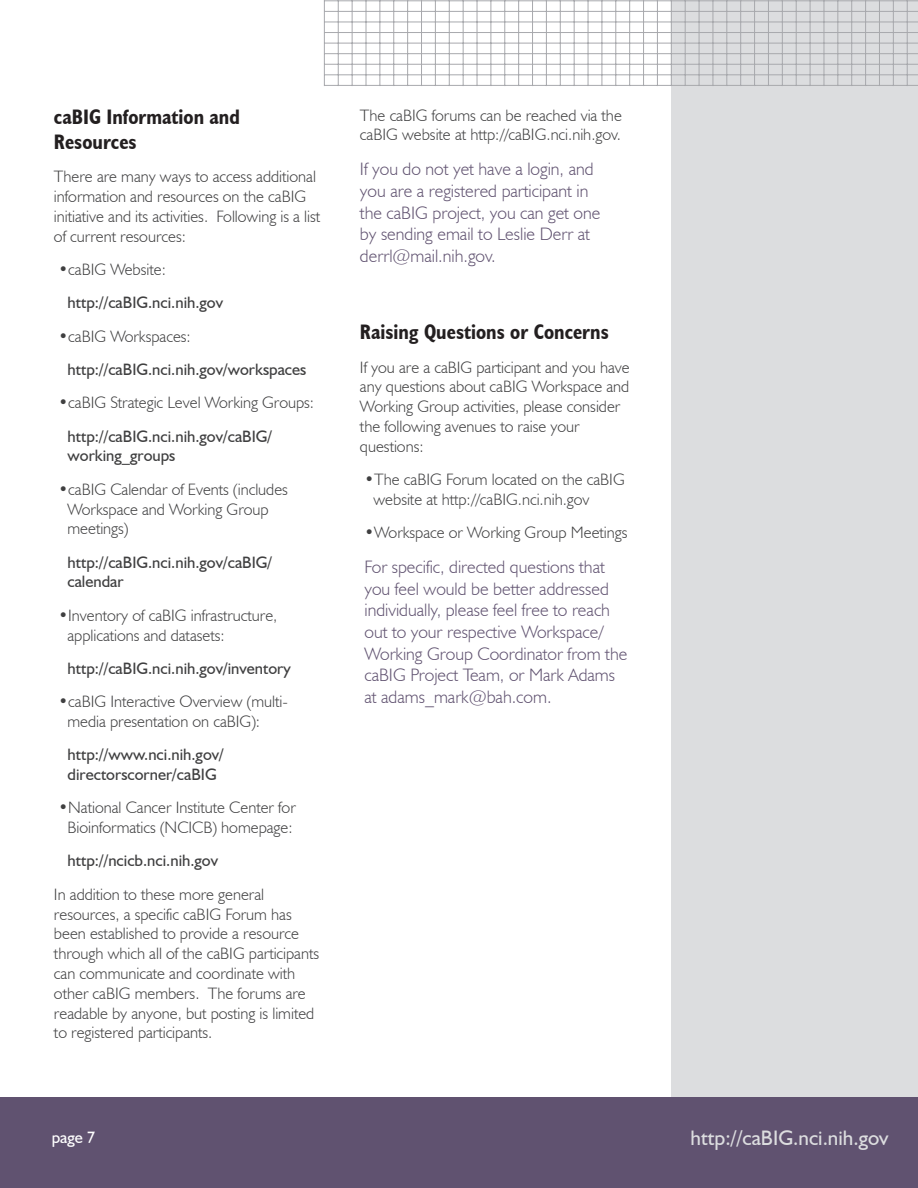
<style>
.page{position:relative;width:918px;height:1188px;background:#fff}
.page>*{position:absolute;margin:0;border:0;box-sizing:border-box;transform-origin:0 0}
.t1{font:700 condensed 21px/25.2px "Humanist 521 BT";color:#231f20}
.t2{font:21px "Humanist 521 BT";color:#dcdddf}
.t3{font:300 18px/21.6px "Humanist 521 BT";color:#605270}
.t4{font:300 16.5px/19.8px "Humanist 521 BT";color:#3f3f40}
.t5{font:16.5px/19.8px "Humanist 521 BT";color:#3f3f40}
.t6{font:16.5px "Humanist 521 BT";color:#fff}
</style>
<div class="page">
<div style="left:671px;top:0;width:247px;height:1119px;background:#dcdddf"></div>
<hr style="left:324px;top:0;width:1px;height:86px;background:#a8a9ad">
<hr style="left:338px;top:0;width:1px;height:86px;background:#a8a9ad">
<hr style="left:352px;top:0;width:1px;height:86px;background:#a8a9ad">
<hr style="left:366px;top:0;width:1px;height:86px;background:#a8a9ad">
<hr style="left:380px;top:0;width:1px;height:86px;background:#a8a9ad">
<hr style="left:393px;top:0;width:1px;height:86px;background:#a8a9ad">
<hr style="left:407px;top:0;width:1px;height:86px;background:#a8a9ad">
<hr style="left:421px;top:0;width:1px;height:86px;background:#a8a9ad">
<hr style="left:435px;top:0;width:1px;height:86px;background:#a8a9ad">
<hr style="left:449px;top:0;width:1px;height:86px;background:#a8a9ad">
<hr style="left:463px;top:0;width:1px;height:86px;background:#a8a9ad">
<hr style="left:477px;top:0;width:1px;height:86px;background:#a8a9ad">
<hr style="left:491px;top:0;width:1px;height:86px;background:#a8a9ad">
<hr style="left:504px;top:0;width:1px;height:86px;background:#a8a9ad">
<hr style="left:518px;top:0;width:1px;height:86px;background:#a8a9ad">
<hr style="left:532px;top:0;width:1px;height:86px;background:#a8a9ad">
<hr style="left:546px;top:0;width:1px;height:86px;background:#a8a9ad">
<hr style="left:560px;top:0;width:1px;height:86px;background:#a8a9ad">
<hr style="left:574px;top:0;width:1px;height:86px;background:#a8a9ad">
<hr style="left:588px;top:0;width:1px;height:86px;background:#a8a9ad">
<hr style="left:602px;top:0;width:1px;height:86px;background:#a8a9ad">
<hr style="left:615px;top:0;width:1px;height:86px;background:#a8a9ad">
<hr style="left:629px;top:0;width:1px;height:86px;background:#a8a9ad">
<hr style="left:643px;top:0;width:1px;height:86px;background:#a8a9ad">
<hr style="left:657px;top:0;width:1px;height:86px;background:#a8a9ad">
<hr style="left:671px;top:0;width:1px;height:86px;background:#a8a9ad">
<hr style="left:685px;top:0;width:1px;height:86px;background:#a8a9ad">
<hr style="left:699px;top:0;width:1px;height:86px;background:#a8a9ad">
<hr style="left:713px;top:0;width:1px;height:86px;background:#a8a9ad">
<hr style="left:726px;top:0;width:1px;height:86px;background:#a8a9ad">
<hr style="left:740px;top:0;width:1px;height:86px;background:#a8a9ad">
<hr style="left:754px;top:0;width:1px;height:86px;background:#a8a9ad">
<hr style="left:768px;top:0;width:1px;height:86px;background:#a8a9ad">
<hr style="left:782px;top:0;width:1px;height:86px;background:#a8a9ad">
<hr style="left:796px;top:0;width:1px;height:86px;background:#a8a9ad">
<hr style="left:810px;top:0;width:1px;height:86px;background:#a8a9ad">
<hr style="left:824px;top:0;width:1px;height:86px;background:#a8a9ad">
<hr style="left:837px;top:0;width:1px;height:86px;background:#a8a9ad">
<hr style="left:851px;top:0;width:1px;height:86px;background:#a8a9ad">
<hr style="left:865px;top:0;width:1px;height:86px;background:#a8a9ad">
<hr style="left:879px;top:0;width:1px;height:86px;background:#a8a9ad">
<hr style="left:893px;top:0;width:1px;height:86px;background:#a8a9ad">
<hr style="left:907px;top:0;width:1px;height:86px;background:#a8a9ad">
<hr style="left:917px;top:0;width:1px;height:86px;background:#a8a9ad">
<hr style="left:324px;top:0;width:594px;height:1px;background:#a8a9ad">
<hr style="left:324px;top:11px;width:594px;height:1px;background:#a8a9ad">
<hr style="left:324px;top:22px;width:594px;height:1px;background:#a8a9ad">
<hr style="left:324px;top:32px;width:594px;height:1px;background:#a8a9ad">
<hr style="left:324px;top:43px;width:594px;height:1px;background:#a8a9ad">
<hr style="left:324px;top:53px;width:594px;height:1px;background:#a8a9ad">
<hr style="left:324px;top:64px;width:594px;height:1px;background:#a8a9ad">
<hr style="left:324px;top:74px;width:594px;height:1px;background:#a8a9ad">
<hr style="left:324px;top:85px;width:594px;height:1px;background:#a8a9ad">
<div style="left:0;top:1097px;width:918px;height:91px;background:#605270"></div>
<p class="t1" style="left:54px;top:104px;width:187px">caBIG Information and<br>Resources</p>
<p class="t4" style="left:54px;top:167px;width:268px">There are many ways to access additional information and resources on the caBIG initiative and its activities. Following is a list of current resources:</p>
<p class="t4" style="left:59px;top:259px;width:109px">•caBIG Website:</p>
<p class="t5" style="left:67px;top:293px;width:157px">http://caBIG.nci.nih.gov</p>
<p class="t4" style="left:58px;top:326px;width:134px">•caBIG Workspaces:</p>
<p class="t5" style="left:67px;top:359px;width:240px">http://caBIG.nci.nih.gov/workspaces</p>
<p class="t4" style="left:58px;top:393px;width:257px">•caBIG Strategic Level Working Groups:</p>
<p class="t5" style="left:67px;top:426px;width:206px">http://caBIG.nci.nih.gov/caBIG/ working_groups</p>
<p class="t4" style="left:67px;top:479px;width:222px;text-indent:-9px">•caBIG Calendar of Events (includes<br>Workspace and Working Group meetings)</p>
<p class="t5" style="left:67px;top:552px;width:206px">http://caBIG.nci.nih.gov/caBIG/ calendar</p>
<p class="t4" style="left:67px;top:605px;width:211px;text-indent:-9px">•Inventory of caBIG infrastructure, applications and datasets:</p>
<p class="t5" style="left:67px;top:658px;width:225px">http://caBIG.nci.nih.gov/inventory</p>
<p class="t4" style="left:67px;top:691px;width:222px;text-indent:-9px">•caBIG Interactive Overview (multi&shy;media presentation on caBIG):</p>
<p class="t5" style="left:67px;top:744px;width:158px">http://www.nci.nih.gov/ directorscorner/caBIG</p>
<p class="t4" style="left:58px;top:798px;width:239px;text-align:center">•National Cancer Institute Center for<br>Bioinformatics (NCICB) homepage:</p>
<p class="t5" style="left:67px;top:851px;width:152px">http://ncicb.nci.nih.gov</p>
<p class="t4" style="left:54px;top:884px;width:267px">In addition to these more general resources, a specific caBIG Forum has been established to provide a resource through which all of the caBIG participants can communicate and coordinate with other caBIG members. The forums are readable by anyone, but posting is limited to registered participants.</p>
<p class="t4" style="left:360px;top:105px;width:263px">The caBIG forums can be reached via the caBIG website at http://caBIG.nci.nih.gov.</p>
<p class="t3" style="left:360px;top:158px;width:242px">If you do not yet have a login, and you are a registered participant in the caBIG project, you can get one by sending email to Leslie Derr at derrl@mail.nih.gov.</p>
<p class="t1" style="left:360px;top:319px;width:250px">Raising Questions or Concerns</p>
<p class="t4" style="left:360px;top:357px;width:271px">If you are a caBIG participant and you have any questions about caBIG Workspace and Working Group activities, please consider the following avenues to raise your questions:</p>
<p class="t4" style="left:373px;top:469px;width:253px;text-indent:-9px">•The caBIG Forum located on the caBIG website at http://caBIG.nci.nih.gov</p>
<p class="t4" style="left:364px;top:522px;width:264px">•Workspace or Working Group Meetings</p>
<p class="t3" style="left:364px;top:556px;width:264px">For specific, directed questions that you feel would be better addressed individually, please feel free to reach out to your respective Workspace/ Working Group Coordinator from the caBIG Project Team, or Mark Adams at adams_mark@bah.com.</p>
<p class="t6" style="left:52px;top:1127px;width:45px">page 7</p>
<p class="t2" style="left:691px;top:1125px;width:200px">http://caBIG.nci.nih.gov</p>
</div>
